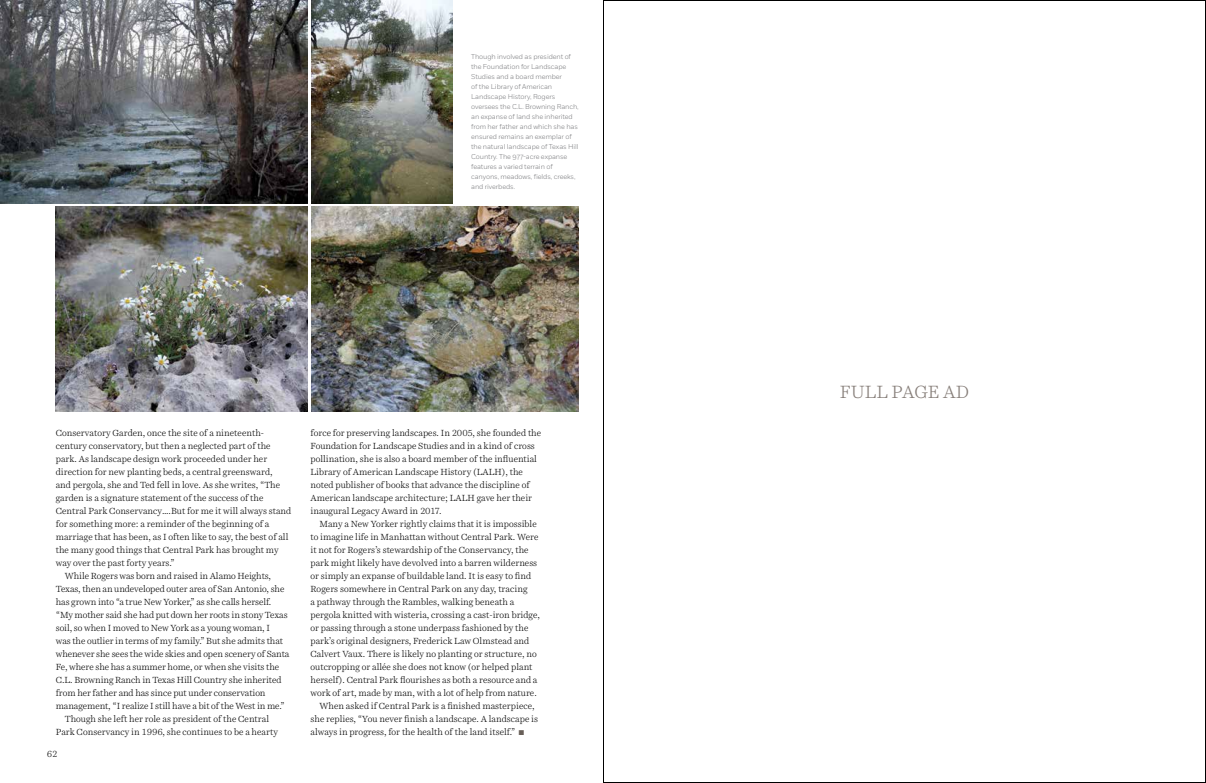
<style>
.page{position:relative;width:1206px;height:783px;background:#fff}
.page>*{position:absolute;margin:0;border:0;box-sizing:border-box;transform-origin:0 0}
.t1{font:300 18px "Harriet Text";color:#867e79}
.t2{font:300 9px/13px "Harriet Text";color:#000}
.t3{font:300 7px/10px "Fort";letter-spacing:-.015em;color:#77787b}
.s1{color:#685f58}
</style>
<div class="page">
<img style="left:0;top:0;width:307px;height:203px">
<img style="left:311px;top:0;width:142px;height:203px">
<img style="left:56px;top:207px;width:252px;height:204px">
<img style="left:311px;top:207px;width:268px;height:205px">
<p class="t3" style="left:471px;top:52px;width:109px">Though involved as president of the Foundation for Landscape<br>Studies and a board member<br>of the Library of American<br>Landscape History, Rogers oversees the C.L. Browning Ranch, an expanse of land she inherited from her father and which she has ensured remains an exemplar of the natural landscape of Texas Hill<br>Country. The 977-acre expanse features a varied terrain of canyons, meadows, fields, creeks, and riverbeds.</p>
<p class="t2" style="left:56px;top:427px;width:210px">Conservatory Garden, once the site of a nineteenth-</p>
<p class="t2" style="left:56px;top:440px;width:216px">century conservatory, but then a neglected part of the</p>
<p class="t2" style="left:56px;top:453px;width:213px">park. As landscape design work proceeded under her</p>
<p class="t2" style="left:56px;top:466px;width:218px">direction for new planting beds, a central greensward,</p>
<p class="t2" style="left:56px;top:479px;width:226px">and pergola, she and Ted fell in love. As she writes, “The</p>
<p class="t2" style="left:56px;top:492px;width:209px">garden is a signature statement of the success of the</p>
<p class="t2" style="left:56px;top:505px;width:237px">Central Park Conservancy….But for me it will always stand</p>
<p class="t2" style="left:56px;top:518px;width:215px">for something more: a reminder of the beginning of a</p>
<p class="t2" style="left:56px;top:531px;width:234px">marriage that has been, as I often like to say, the best of all</p>
<p class="t2" style="left:56px;top:544px;width:224px">the many good things that Central Park has brought my</p>
<p class="t2" style="left:56px;top:557px;width:120px">way over the past forty years.”</p>
<p class="t2" style="left:65px;top:570px;width:208px">While Rogers was born and raised in Alamo Heights,</p>
<p class="t2" style="left:56px;top:583px;width:230px">Texas, then an undeveloped outer area of San Antonio, she</p>
<p class="t2" style="left:56px;top:596px;width:217px">has grown into “a true New Yorker,” as she calls herself.</p>
<p class="t2" style="left:56px;top:609px;width:233px">“My mother said she had put down her roots in stony Texas</p>
<p class="t2" style="left:56px;top:622px;width:216px">soil, so when I moved to New York as a young woman, I</p>
<p class="t2" style="left:56px;top:635px;width:229px">was the outlier in terms of my family.” But she admits that</p>
<p class="t2" style="left:56px;top:648px;width:235px">whenever she sees the wide skies and open scenery of Santa</p>
<p class="t2" style="left:56px;top:661px;width:225px">Fe, where she has a summer home, or when she visits the</p>
<p class="t2" style="left:56px;top:674px;width:227px">C.L. Browning Ranch in Texas Hill Country she inherited</p>
<p class="t2" style="left:56px;top:687px;width:211px">from her father and has since put under conservation</p>
<p class="t2" style="left:56px;top:700px;width:231px">management, “I realize I still have a bit of the West in me.”</p>
<p class="t2" style="left:65px;top:713px;width:206px">Though she left her role as president of the Central</p>
<p class="t2" style="left:56px;top:726px;width:224px">Park Conservancy in 1996, she continues to be a hearty</p>
<p class="t2" style="left:47px;top:747px;width:12px">62</p>
<p class="t2" style="left:310px;top:427px;width:232px">force for preserving landscapes. In 2005, she founded the Foundation for Landscape Studies and in a kind of cross pollination, she is also a board member of the influential Library of American Landscape History (LALH), the noted publisher of books that advance the discipline of American landscape architecture; LALH gave her their inaugural Legacy Award in 2017.</p>
<p class="t2" style="left:319px;top:518px;width:219px">Many a New Yorker rightly claims that it is impossible</p>
<p class="t2" style="left:310px;top:531px;width:230px">to imagine life in Manhattan without Central Park. Were</p>
<p class="t2" style="left:310px;top:544px;width:220px">it not for Rogers’s stewardship of the Conservancy, the</p>
<p class="t2" style="left:310px;top:557px;width:228px">park might likely have devolved into a barren wilderness</p>
<p class="t2" style="left:310px;top:570px;width:222px">or simply an expanse of buildable land. It is easy to find</p>
<p class="t2" style="left:310px;top:583px;width:219px">Rogers somewhere in Central Park on any day, tracing</p>
<p class="t2" style="left:310px;top:596px;width:205px">a pathway through the Rambles, walking beneath a</p>
<p class="t2" style="left:310px;top:609px;width:231px">pergola knitted with wisteria, crossing a cast-iron bridge,</p>
<p class="t2" style="left:310px;top:622px;width:219px">or passing through a stone underpass fashioned by the</p>
<p class="t2" style="left:310px;top:635px;width:220px">park’s original designers, Frederick Law Olmstead and</p>
<p class="t2" style="left:310px;top:648px;width:228px">Calvert Vaux. There is likely no planting or structure, no</p>
<p class="t2" style="left:310px;top:661px;width:224px">outcropping or allée she does not know (or helped plant</p>
<p class="t2" style="left:310px;top:674px;width:228px">herself). Central Park flourishes as both a resource and a</p>
<p class="t2" style="left:310px;top:687px;width:228px">work of art, made by man, with a lot of help from nature.</p>
<p class="t2" style="left:319px;top:700px;width:217px">When asked if Central Park is a finished masterpiece,</p>
<p class="t2" style="left:310px;top:713px;width:229px">she replies, “You never finish a landscape. A landscape is</p>
<p class="t2" style="left:310px;top:726px;width:215px">always in progress, for the health of the land itself.” <span class="s1">■</span></p>
<h1 class="t1" style="left:840px;top:379px;width:131px">FULL PAGE AD</h1>
</div>
